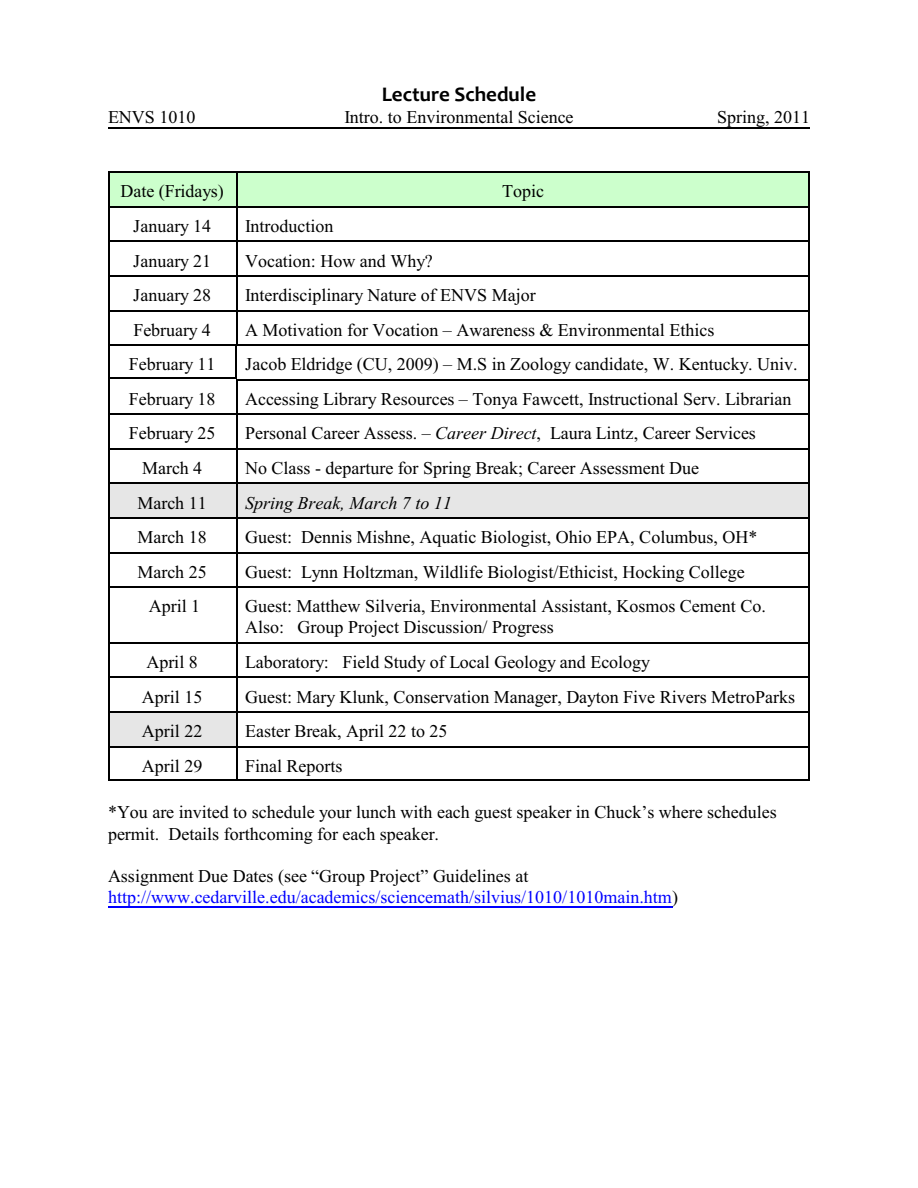
<style>
.page{position:relative;width:918px;height:1188px;background:#fff}
.page>*{position:absolute;margin:0;border:0;box-sizing:border-box;transform-origin:0 0}
.t1{font:700 21px "Candara";color:#000}
.t2{font:18px/21.3px "Times New Roman";color:#000}
.t3{font:18px/21.3px "Times New Roman";color:#00f}
.t4{font:italic 18px "Times New Roman";color:#000}
.s1{font-style:italic}
.s2{color:#000}
</style>
<div class="page">
<div style="left:108px;top:172px;width:128px;height:34px;background:#cfc"></div>
<hr style="left:108px;top:172px;width:1px;height:34px;background:#000">
<hr style="left:108px;top:172px;width:128px;height:1px;background:#000">
<div style="left:236px;top:172px;width:574px;height:34px;background:#cfc"></div>
<hr style="left:236px;top:172px;width:2px;height:34px;background:#000">
<hr style="left:809px;top:172px;width:1px;height:34px;background:#000">
<hr style="left:236px;top:172px;width:574px;height:1px;background:#000">
<hr style="left:108px;top:206px;width:1px;height:35px;background:#000">
<hr style="left:108px;top:206px;width:128px;height:2px;background:#000">
<hr style="left:236px;top:206px;width:2px;height:35px;background:#000">
<hr style="left:809px;top:206px;width:1px;height:35px;background:#000">
<hr style="left:236px;top:206px;width:574px;height:2px;background:#000">
<hr style="left:108px;top:241px;width:1px;height:34px;background:#000">
<hr style="left:108px;top:241px;width:128px;height:1px;background:#000">
<hr style="left:236px;top:241px;width:2px;height:34px;background:#000">
<hr style="left:809px;top:241px;width:1px;height:34px;background:#000">
<hr style="left:236px;top:241px;width:574px;height:1px;background:#000">
<hr style="left:108px;top:275px;width:1px;height:35px;background:#000">
<hr style="left:108px;top:275px;width:128px;height:2px;background:#000">
<hr style="left:236px;top:275px;width:2px;height:35px;background:#000">
<hr style="left:809px;top:275px;width:1px;height:35px;background:#000">
<hr style="left:236px;top:275px;width:574px;height:2px;background:#000">
<hr style="left:108px;top:310px;width:1px;height:34px;background:#000">
<hr style="left:108px;top:310px;width:128px;height:1px;background:#000">
<hr style="left:236px;top:310px;width:2px;height:34px;background:#000">
<hr style="left:809px;top:310px;width:1px;height:34px;background:#000">
<hr style="left:236px;top:310px;width:574px;height:1px;background:#000">
<hr style="left:108px;top:345px;width:1px;height:34px;background:#000">
<hr style="left:235px;top:345px;width:1px;height:34px;background:#000">
<hr style="left:108px;top:345px;width:128px;height:1px;background:#000">
<hr style="left:108px;top:378px;width:128px;height:1px;background:#000">
<hr style="left:809px;top:345px;width:1px;height:34px;background:#000">
<hr style="left:236px;top:345px;width:574px;height:1px;background:#000">
<hr style="left:108px;top:379px;width:1px;height:34px;background:#000">
<hr style="left:236px;top:379px;width:2px;height:34px;background:#000">
<hr style="left:809px;top:379px;width:1px;height:34px;background:#000">
<hr style="left:236px;top:379px;width:574px;height:1px;background:#000">
<hr style="left:108px;top:414px;width:1px;height:34px;background:#000">
<hr style="left:108px;top:414px;width:128px;height:1px;background:#000">
<hr style="left:236px;top:414px;width:2px;height:34px;background:#000">
<hr style="left:809px;top:414px;width:1px;height:34px;background:#000">
<hr style="left:236px;top:414px;width:574px;height:1px;background:#000">
<hr style="left:108px;top:448px;width:1px;height:35px;background:#000">
<hr style="left:108px;top:448px;width:128px;height:1px;background:#000">
<hr style="left:236px;top:448px;width:2px;height:35px;background:#000">
<hr style="left:809px;top:448px;width:1px;height:35px;background:#000">
<hr style="left:236px;top:448px;width:574px;height:1px;background:#000">
<div style="left:108px;top:483px;width:128px;height:34px;background:#e6e6e6"></div>
<hr style="left:108px;top:483px;width:1px;height:34px;background:#000">
<hr style="left:108px;top:483px;width:128px;height:1px;background:#000">
<div style="left:236px;top:483px;width:574px;height:34px;background:#e6e6e6"></div>
<hr style="left:236px;top:483px;width:2px;height:34px;background:#000">
<hr style="left:809px;top:483px;width:1px;height:34px;background:#000">
<hr style="left:236px;top:483px;width:574px;height:1px;background:#000">
<hr style="left:108px;top:517px;width:1px;height:35px;background:#000">
<hr style="left:108px;top:517px;width:128px;height:2px;background:#000">
<hr style="left:236px;top:517px;width:2px;height:35px;background:#000">
<hr style="left:809px;top:517px;width:1px;height:35px;background:#000">
<hr style="left:236px;top:517px;width:574px;height:2px;background:#000">
<hr style="left:108px;top:552px;width:1px;height:34px;background:#000">
<hr style="left:108px;top:552px;width:128px;height:1px;background:#000">
<hr style="left:236px;top:552px;width:2px;height:34px;background:#000">
<hr style="left:809px;top:552px;width:1px;height:34px;background:#000">
<hr style="left:236px;top:552px;width:574px;height:1px;background:#000">
<hr style="left:108px;top:586px;width:1px;height:56px;background:#000">
<hr style="left:108px;top:586px;width:128px;height:2px;background:#000">
<hr style="left:236px;top:586px;width:2px;height:56px;background:#000">
<hr style="left:809px;top:586px;width:1px;height:56px;background:#000">
<hr style="left:236px;top:586px;width:574px;height:2px;background:#000">
<hr style="left:108px;top:642px;width:1px;height:35px;background:#000">
<hr style="left:108px;top:642px;width:128px;height:2px;background:#000">
<hr style="left:236px;top:642px;width:2px;height:35px;background:#000">
<hr style="left:809px;top:642px;width:1px;height:35px;background:#000">
<hr style="left:236px;top:642px;width:574px;height:2px;background:#000">
<hr style="left:108px;top:677px;width:1px;height:34px;background:#000">
<hr style="left:108px;top:677px;width:128px;height:1px;background:#000">
<hr style="left:236px;top:677px;width:2px;height:34px;background:#000">
<hr style="left:809px;top:677px;width:1px;height:34px;background:#000">
<hr style="left:236px;top:677px;width:574px;height:1px;background:#000">
<div style="left:108px;top:711px;width:128px;height:35px;background:#e6e6e6"></div>
<hr style="left:108px;top:711px;width:1px;height:35px;background:#000">
<hr style="left:108px;top:711px;width:128px;height:2px;background:#000">
<hr style="left:236px;top:711px;width:2px;height:35px;background:#000">
<hr style="left:809px;top:711px;width:1px;height:35px;background:#000">
<hr style="left:236px;top:711px;width:574px;height:2px;background:#000">
<hr style="left:108px;top:746px;width:1px;height:34px;background:#000">
<hr style="left:108px;top:746px;width:128px;height:1px;background:#000">
<hr style="left:108px;top:779px;width:128px;height:1px;background:#000">
<hr style="left:236px;top:746px;width:2px;height:34px;background:#000">
<hr style="left:809px;top:746px;width:1px;height:34px;background:#000">
<hr style="left:236px;top:746px;width:574px;height:1px;background:#000">
<hr style="left:236px;top:779px;width:574px;height:1px;background:#000">
<hr style="left:108px;top:906px;width:564px;height:1px;background:#00f">
<hr style="left:108px;top:128px;width:702px;height:1px;background:#000">
<p class="t1" style="left:382px;top:86px;width:156px">Lecture Schedule</p>
<p class="t2" style="left:108px;top:109px;width:89px">ENVS 1010</p>
<p class="t2" style="left:344px;top:109px;width:231px">Intro. to Environmental Science</p>
<p class="t2" style="left:717px;top:109px;width:95px">Spring, 2011</p>
<p class="t2" style="left:120px;top:183px;width:105px">Date (Fridays)</p>
<p class="t2" style="left:502px;top:183px;width:43px">Topic</p>
<p class="t2" style="left:133px;top:217px;width:79px">January 14</p>
<p class="t2" style="left:245px;top:217px;width:90px">Introduction</p>
<p class="t2" style="left:133px;top:252px;width:79px">January 21</p>
<p class="t2" style="left:245px;top:252px;width:189px">Vocation: How and Why?</p>
<p class="t2" style="left:133px;top:286px;width:79px">January 28</p>
<p class="t2" style="left:245px;top:286px;width:292px">Interdisciplinary Nature of ENVS Major</p>
<p class="t2" style="left:133px;top:321px;width:79px">February 4</p>
<p class="t2" style="left:245px;top:321px;width:471px">A Motivation for Vocation – Awareness &amp; Environmental Ethics</p>
<p class="t2" style="left:129px;top:355px;width:88px">February 11</p>
<p class="t2" style="left:245px;top:355px;width:554px">Jacob Eldridge (CU, 2009) – M.S in Zoology candidate, W. Kentucky. Univ.</p>
<p class="t2" style="left:129px;top:390px;width:88px">February 18</p>
<p class="t2" style="left:245px;top:390px;width:548px">Accessing Library Resources – Tonya Fawcett, Instructional Serv. Librarian</p>
<p class="t2" style="left:129px;top:424px;width:88px">February 25</p>
<p class="t2" style="left:245px;top:424px;width:512px">Personal Career Assess. – <span class="s1">Career Direct</span>, Laura Lintz, Career Services</p>
<p class="t2" style="left:142px;top:459px;width:62px">March 4</p>
<p class="t2" style="left:245px;top:459px;width:456px">No Class - departure for Spring Break; Career Assessment Due</p>
<p class="t2" style="left:138px;top:494px;width:71px">March 11</p>
<p class="t4" style="left:245px;top:496px;width:208px">Spring Break, March 7 to 11</p>
<p class="t2" style="left:138px;top:528px;width:71px">March 18</p>
<p class="t2" style="left:245px;top:528px;width:514px">Guest: Dennis Mishne, Aquatic Biologist, Ohio EPA, Columbus, OH*</p>
<p class="t2" style="left:138px;top:563px;width:71px">March 25</p>
<p class="t2" style="left:245px;top:563px;width:501px">Guest: Lynn Holtzman, Wildlife Biologist/Ethicist, Hocking College</p>
<p class="t2" style="left:149px;top:597px;width:53px">April 1</p>
<p class="t2" style="left:245px;top:597px;width:522px">Guest: Matthew Silveria, Environmental Assistant, Kosmos Cement Co.<br>Also: Group Project Discussion/ Progress</p>
<p class="t2" style="left:146px;top:653px;width:53px">April 8</p>
<p class="t2" style="left:245px;top:653px;width:407px">Laboratory: Field Study of Local Geology and Ecology</p>
<p class="t2" style="left:142px;top:688px;width:62px">April 15</p>
<p class="t2" style="left:245px;top:688px;width:551px">Guest: Mary Klunk, Conservation Manager, Dayton Five Rivers MetroParks</p>
<p class="t2" style="left:142px;top:722px;width:62px">April 22</p>
<p class="t2" style="left:245px;top:722px;width:204px">Easter Break, April 22 to 25</p>
<p class="t2" style="left:142px;top:757px;width:62px">April 29</p>
<p class="t2" style="left:245px;top:757px;width:99px">Final Reports</p>
<p class="t2" style="left:108px;top:804px;width:670px">*You are invited to schedule your lunch with each guest speaker in Chuck’s where schedules permit. Details forthcoming for each speaker.</p>
<p class="t3" style="left:108px;top:867px;width:572px"><span class="s2">Assignment Due Dates (see “Group Project” Guidelines at </span>http://www.cedarville.edu/academics/sciencemath/silvius/1010/1010main.htm<span class="s2">)</span></p>
</div>
